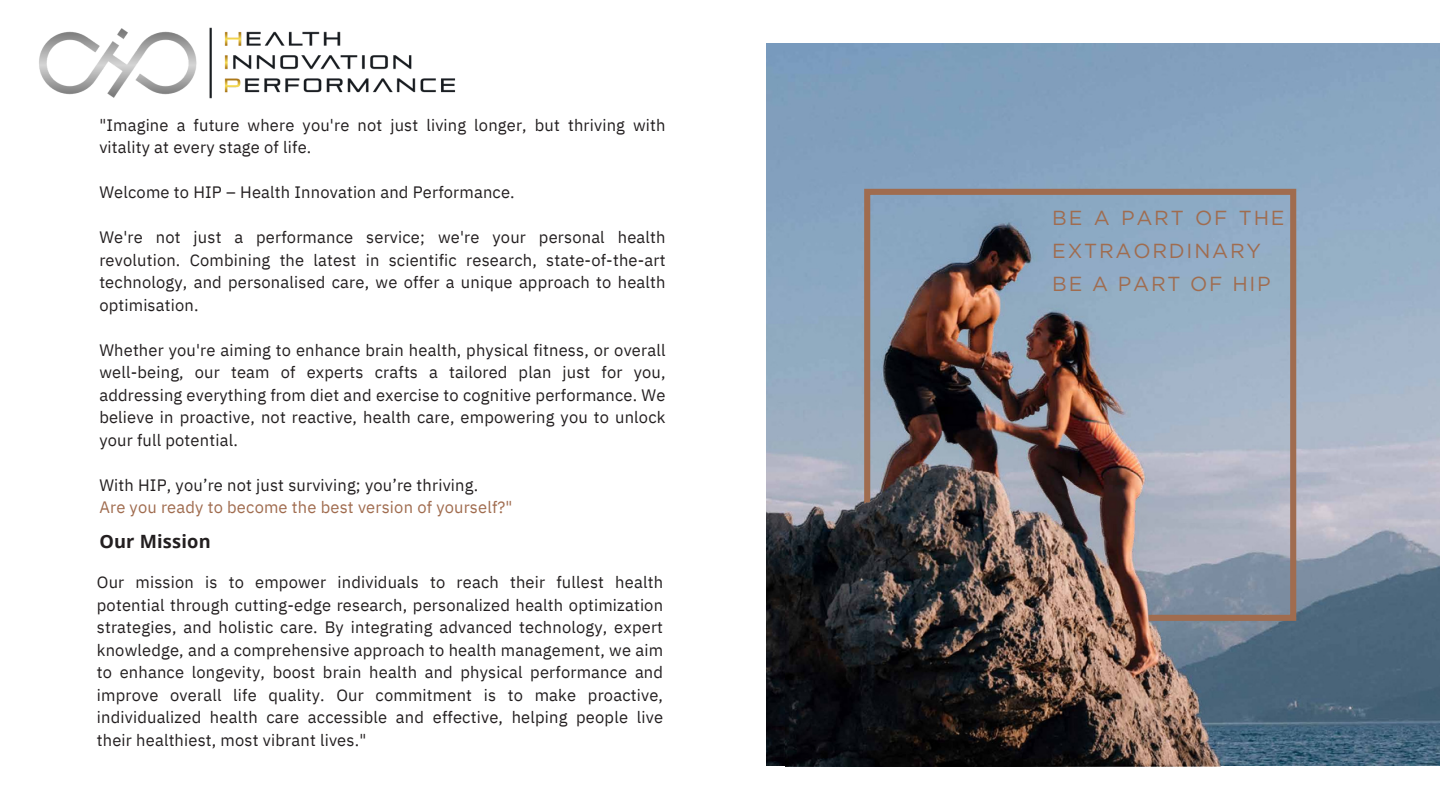
<style>
.page{position:relative;width:1440px;height:810px;background:#fff}
.page>*{position:absolute;margin:0;border:0;box-sizing:border-box;transform-origin:0 0}
.t1{font:20.25px/32.7px "Gotham";letter-spacing:.09em;color:#a06c4f}
.t2{font:700 18.3px "Open Sans";letter-spacing:.01em;color:#231f20}
.t3{font:16.5px/22.5px "IBM Plex Sans";letter-spacing:.01em;color:#231f20;text-align:justify}
.t4{font:16.5px "IBM Plex Sans";letter-spacing:.01em;color:#a06c4f}
</style>
<div class="page">
<img style="left:767px;top:44px;width:673px;height:722px">
<img style="left:785px;top:104px;width:655px;height:662px">
<img style="left:39px;top:27px;width:417px;height:72px">
<p class="t3" style="left:99px;top:113px;width:568px">"Imagine a future where you're not just living longer, but thriving with vitality at every stage of life.</p>
<p class="t3" style="left:99px;top:181px;width:417px">Welcome to HIP – Health Innovation and Performance.</p>
<p class="t3" style="left:99px;top:226px;width:568px">We're not just a performance service; we're your personal health revolution. Combining the latest in scientific research, state-of-the-art technology, and personalised care, we offer a unique approach to health optimisation.</p>
<p class="t3" style="left:99px;top:338px;width:568px">Whether you're aiming to enhance brain health, physical fitness, or overall well-being, our team of experts crafts a tailored plan just for you, addressing everything from diet and exercise to cognitive performance. We believe in proactive, not reactive, health care, empowering you to unlock your full potential.</p>
<p class="t3" style="left:99px;top:473px;width:380px">With HIP, you’re not just surviving; you’re thriving.</p>
<p class="t4" style="left:99px;top:496px;width:415px">Are you ready to become the best version of yourself?"</p>
<p class="t2" style="left:99px;top:529px;width:113px">Our Mission</p>
<p class="t3" style="left:97px;top:571px;width:568px">Our mission is to empower individuals to reach their fullest health potential through cutting-edge research, personalized health optimization strategies, and holistic care. By integrating advanced technology, expert knowledge, and a comprehensive approach to health management, we aim to enhance longevity, boost brain health and physical performance and improve overall life quality. Our commitment is to make proactive, individualized health care accessible and effective, helping people live their healthiest, most vibrant lives."</p>
<p class="t1" style="left:1052px;top:202px;width:234px">BE A PART OF THE<br>EXTRAORDINARY</p>
<p class="t1" style="left:1052px;top:267px;width:220px">BE A PART OF HIP</p>
</div>
